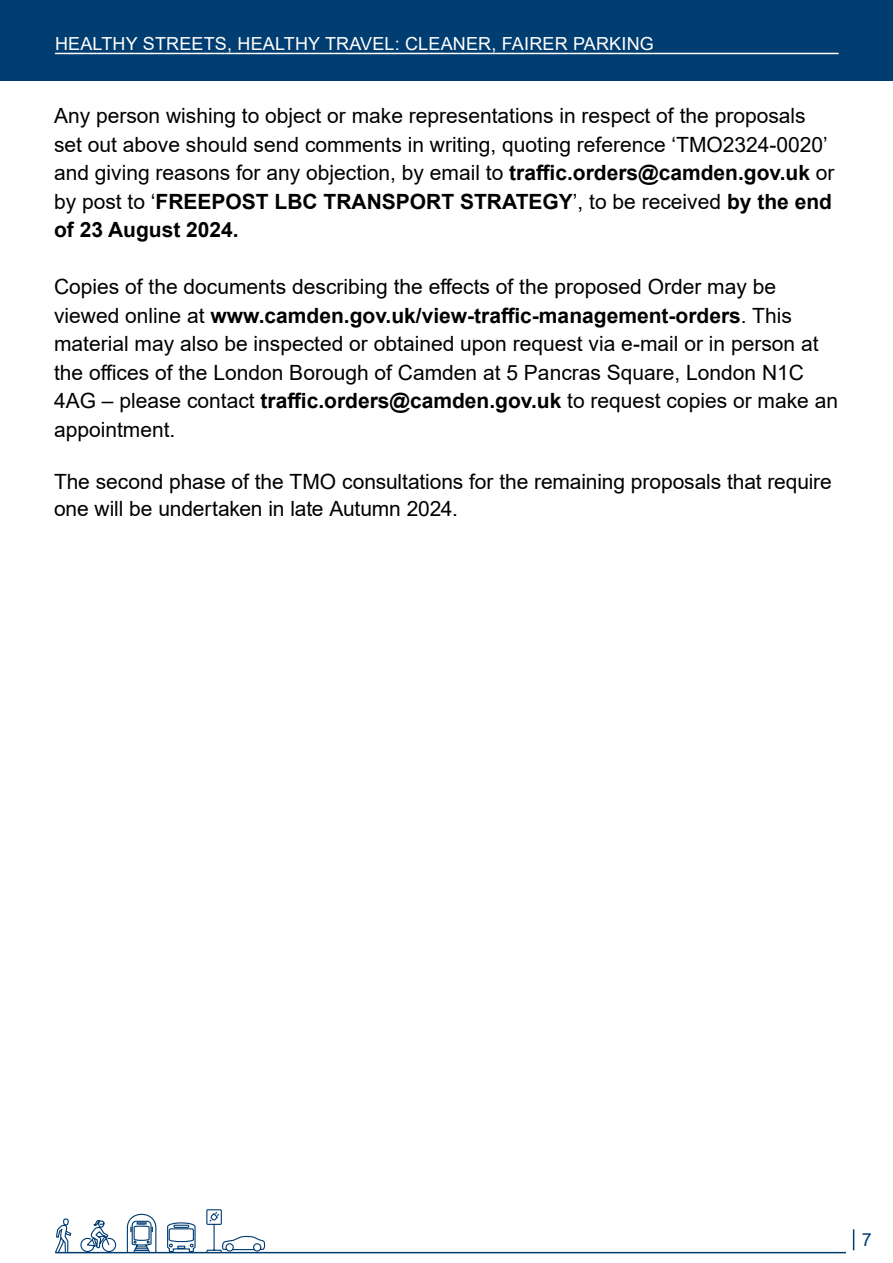
<style>
.page{position:relative;width:893px;height:1263px;background:#fff}
.page>*{position:absolute;margin:0;border:0;box-sizing:border-box;transform-origin:0 0}
.SUB_A{font:21px/28.5px "Arial";color:#000}
.t1{font:18px "Arial";letter-spacing:.01em;color:#fff}
.t2{font:18px "Arial";color:#003d71}
.s1{font-weight:700}
</style>
<div class="page">
<div style="left:0;top:0;width:893px;height:81px;background:#003d71"></div>
<svg style="left:853px;top:1229px;width:1px;height:21px"></svg>
<hr style="left:55px;top:53px;width:784px;height:1px;background:#fff">
<hr style="left:55px;top:1252px;width:791px;height:1px;background:#003b71">
<svg style="left:166px;top:1222px;width:30px;height:30px"></svg>
<svg style="left:55px;top:1218px;width:17px;height:36px"></svg>
<svg style="left:126px;top:1213px;width:31px;height:41px"></svg>
<svg style="left:80px;top:1220px;width:37px;height:32px"></svg>
<svg style="left:205px;top:1209px;width:60px;height:43px"></svg>
<p class="t1" style="left:55px;top:31px;width:600px">HEALTHY STREETS, HEALTHY TRAVEL: CLEANER, FAIRER PARKING</p>
<p class="SUB_A" style="left:54px;top:101px;width:782px">Any person wishing to object or make representations in respect of the proposals set out above should send comments in writing, quoting reference ‘TMO2324-0020’ and giving reasons for any objection, by email to <span class="s1">traffic.orders@camden.gov.uk</span> or by post to ‘<span class="s1">FREEPOST LBC TRANSPORT STRATEGY</span>’, to be received <span class="s1">by the end of 23 August 2024.</span></p>
<p class="SUB_A" style="left:54px;top:272px;width:786px">Copies of the documents describing the effects of the proposed Order may be viewed online at <span class="s1">www.camden.gov.uk/view-traffic-management-orders</span>. This material may also be inspected or obtained upon request via e-mail or in person at the offices of the London Borough of Camden at 5 Pancras Square, London N1C 4AG – please contact <span class="s1">traffic.orders@camden.gov.uk</span> to request copies or make an appointment.</p>
<p class="SUB_A" style="left:54px;top:468px;width:779px;line-height:27px">The second phase of the TMO consultations for the remaining proposals that require one will be undertaken in late Autumn 2024.</p>
<p class="t2" style="left:862px;top:1227px;width:12px">7</p>
</div>
